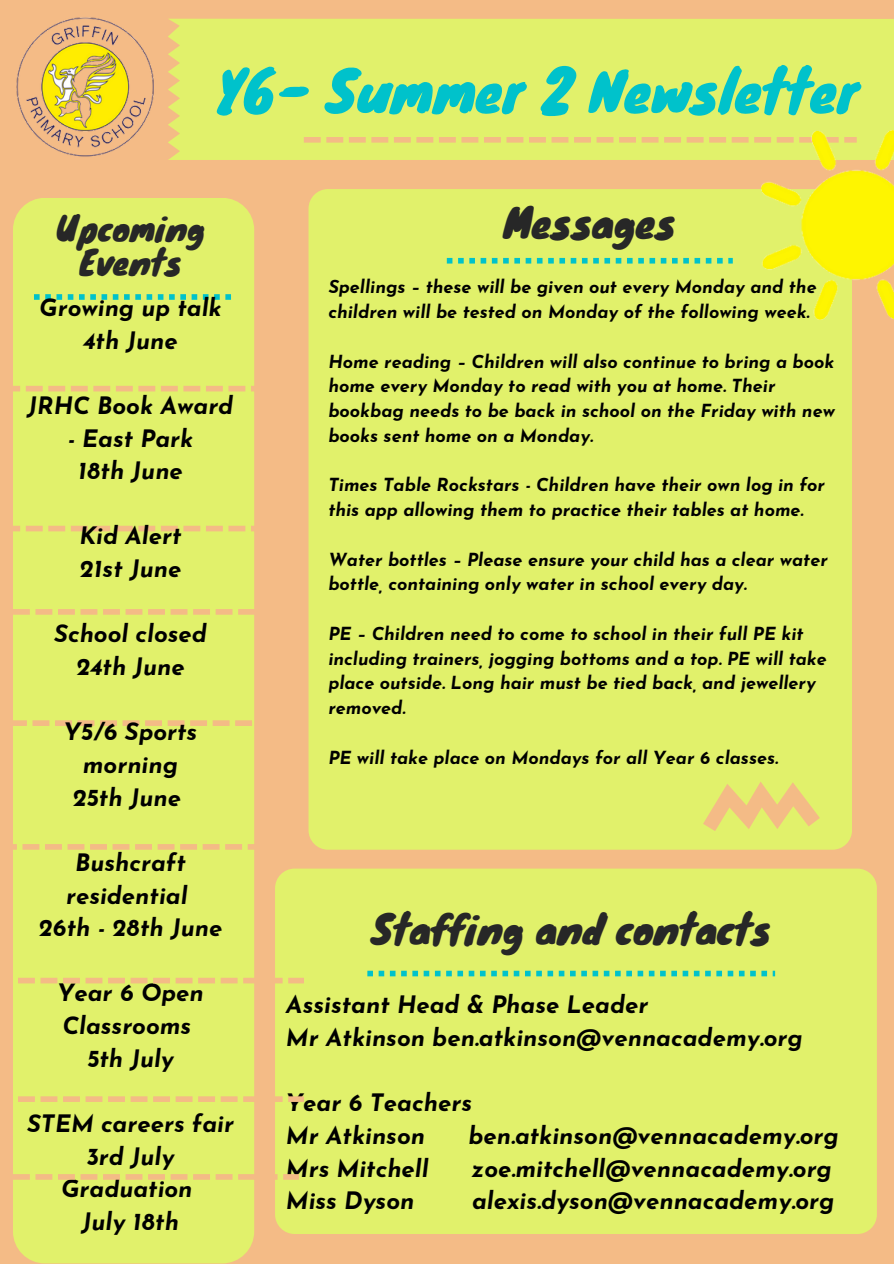
<style>
.page{position:relative;width:894px;height:1264px;background:#fff}
.page>*{position:absolute;margin:0;border:0;box-sizing:border-box;transform-origin:0 0}
.t1{font:55.5px "Knewave";color:#00c2cb}
.t2{font:40.5px "Knewave";color:#272727}
.t3{font:39px "Knewave";color:#272727}
.t4{font:33px/33.8px "Knewave";color:#272727;text-align:center}
.t5{font:italic 700 24px/32.7px "Josefin Sans";color:#000;text-align:center}
.t6{font:italic 700 18px/24.8px "Josefin Sans";color:#000}
</style>
<div class="page">
<div style="left:0;top:0;width:893px;height:1263px;background:#f4bb86"></div>
<div style="left:170px;top:19px;width:723px;height:141px;background:#e1f16b"></div>
<img style="left:16px;top:17px;width:154px;height:143px">
<div style="left:13px;top:198px;width:241px;height:1065px;background:#e1f16b;border-radius:32px"></div>
<svg style="left:304px;top:137px;width:457px;height:6px"></svg>
<svg style="left:13px;top:525px;width:241px;height:6px"></svg>
<svg style="left:13px;top:609px;width:241px;height:5px"></svg>
<svg style="left:13px;top:386px;width:241px;height:5px"></svg>
<svg style="left:13px;top:720px;width:242px;height:6px"></svg>
<svg style="left:13px;top:844px;width:241px;height:5px"></svg>
<div style="left:308px;top:189px;width:543px;height:660px;background:#e1f16b;border-radius:19px"></div>
<img style="left:761px;top:130px;width:132px;height:189px">
<div style="left:275px;top:868px;width:601px;height:365px;background:#e1f16b;border-radius:19px"></div>
<svg style="left:446px;top:258px;width:286px;height:5px"></svg>
<svg style="left:367px;top:970px;width:407px;height:6px"></svg>
<svg style="left:34px;top:294px;width:197px;height:6px"></svg>
<svg style="left:703px;top:782px;width:116px;height:49px"></svg>
<svg style="left:18px;top:1096px;width:286px;height:5px"></svg>
<svg style="left:18px;top:977px;width:286px;height:6px"></svg>
<svg style="left:13px;top:1174px;width:286px;height:5px"></svg>
<p class="t1" style="left:216px;top:46px;width:643px">Y6- Summer 2 Newsletter</p>
<h2 class="t4" style="left:56px;top:210px;width:151px">Upcoming<br>Events</h2>
<p class="t2" style="left:503px;top:189px;width:174px">Messages</p>
<p class="t5" style="left:39px;top:293px;width:184px">Growing up talk<br>4th June</p>
<p class="t5" style="left:28px;top:391px;width:207px">JRHC Book Award</p>
<p class="t5" style="left:68px;top:424px;width:127px">- East Park<br>18th June</p>
<p class="t5" style="left:79px;top:522px;width:104px;text-align:left">Kid Alert<br>21st June</p>
<p class="t5" style="left:54px;top:620px;width:154px">School closed<br>24th June</p>
<h3 class="t5" style="left:63px;top:718px;width:135px">Y5/6 Sports morning<br>25th June</h3>
<h4 class="t5" style="left:39px;top:848px;width:185px">Bushcraft residential<br>26th - 28th June</h4>
<h4 class="t5" style="left:57px;top:979px;width:148px">Year 6 Open<br>Classrooms<br>5th July</h4>
<h4 class="t5" style="left:27px;top:1109px;width:209px">STEM careers fair<br>3rd July<br>Graduation<br>July 18th</h4>
<h4 class="t6" style="left:328px;top:276px;width:489px">Spellings – these will be given out every Monday and the children will be tested on Monday of the following week.</h4>
<h4 class="t6" style="left:328px;top:351px;width:508px">Home reading – Children will also continue to bring a book home every Monday to read with you at home. Their bookbag needs to be back in school on the Friday with new books sent home on a Monday.</h4>
<h4 class="t6" style="left:328px;top:474px;width:498px">Times Table Rockstars - Children have their own log in for this app allowing them to practice their tables at home.</h4>
<h2 class="t6" style="left:328px;top:549px;width:501px">Water bottles – Please ensure your child has a clear water bottle, containing only water in school every day.</h2>
<h4 class="t6" style="left:328px;top:623px;width:500px">PE – Children need to come to school in their full PE kit including trainers, jogging bottoms and a top. PE will take place outside. Long hair must be tied back, and jewellery removed.</h4>
<h4 class="t6" style="left:328px;top:747px;width:451px">PE will take place on Mondays for all Year 6 classes.</h4>
<p class="t3" style="left:371px;top:897px;width:401px">Staffing and contacts</p>
<h4 class="t5" style="left:286px;top:991px;width:518px;text-align:left">Assistant Head &amp; Phase Leader<br>Mr Atkinson ben.atkinson@vennacademy.org</h4>
<h4 class="t5" style="left:286px;top:1088px;width:187px;text-align:left">Year 6 Teachers<br>Mr Atkinson</h4>
<h4 class="t5" style="left:468px;top:1121px;width:372px">ben.atkinson@vennacademy.org</h4>
<h4 class="t5" style="left:286px;top:1154px;width:144px">Mrs Mitchell</h4>
<h4 class="t5" style="left:471px;top:1154px;width:361px">zoe.mitchell@vennacademy.org</h4>
<h4 class="t5" style="left:286px;top:1186px;width:130px">Miss Dyson</h4>
<h4 class="t5" style="left:472px;top:1186px;width:363px">alexis.dyson@vennacademy.org</h4>
</div>
